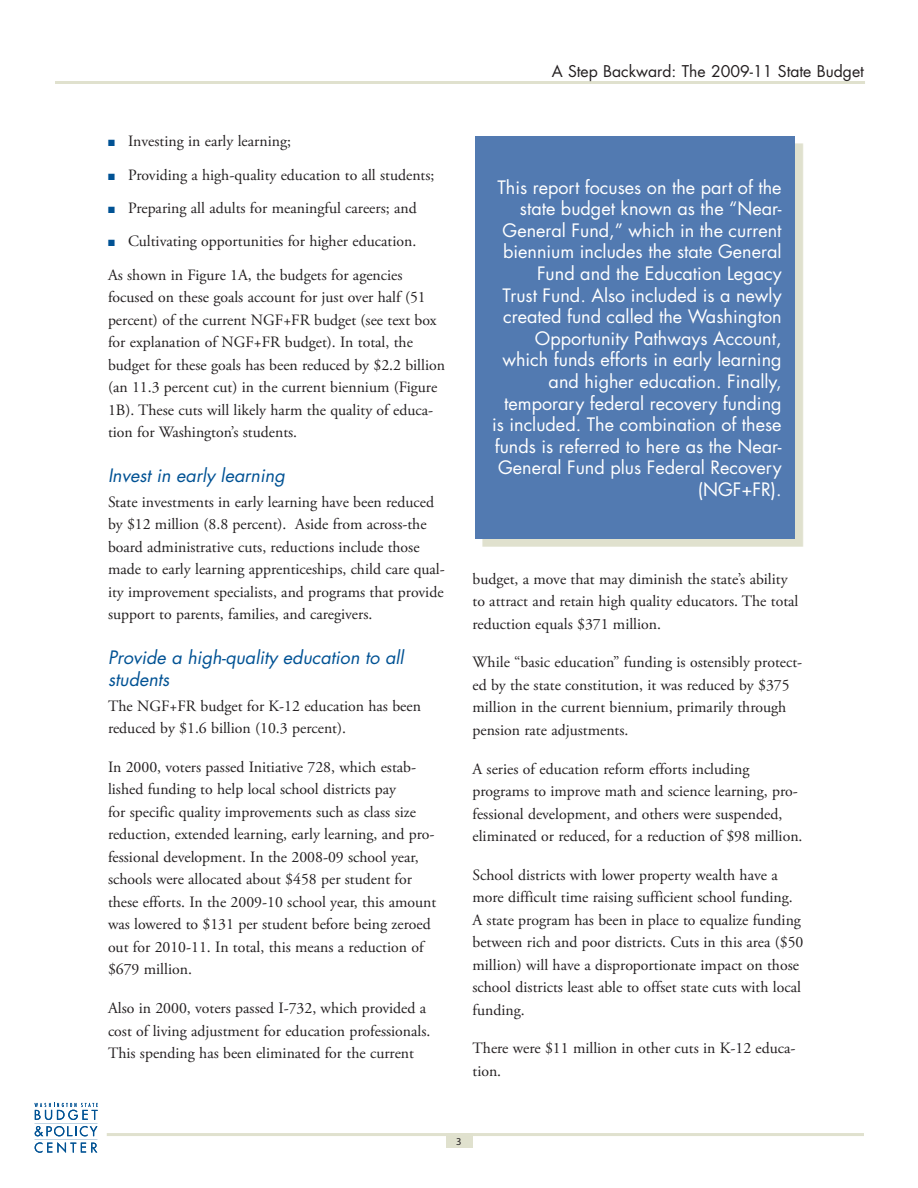
<style>
.page{position:relative;width:918px;height:1188px;background:#fff}
.page>*{position:absolute;margin:0;border:0;box-sizing:border-box;transform-origin:0 0}
.t1{font:18px/21.6px "Futura Std";color:#fff;text-align:right}
.t2{font:italic 18px/21.6px "Futura Std";color:#005294}
.t3{font:15.75px/22.5px "Adobe Garamond Pro";color:#231f20}
.t4{font:15.75px "Futura Std";color:#231f20}
.t5{font:10.5px "Myriad Pro";color:#231f20}
.s1{color:#005294}
</style>
<div class="page">
<div style="left:446px;top:1133px;width:26px;height:14px;background:#e0e1ce"></div>
<hr style="left:107px;top:1133px;width:757px;height:3px;background:#e0e1ce">
<hr style="left:55px;top:81px;width:810px;height:3px;background:#e0e1ce">
<svg style="left:35px;top:1142px;width:62px;height:11px"></svg>
<svg style="left:35px;top:1103px;width:63px;height:17px"></svg>
<svg style="left:35px;top:1126px;width:62px;height:10px"></svg>
<div style="left:482px;top:143px;width:321px;height:404px;background:#e0e1ce"></div>
<div style="left:475px;top:136px;width:320px;height:402px;background:#527ab1"></div>
<p class="t3" style="left:108px;top:132px;width:185px"><span class="s1">■</span> Investing in early learning;</p>
<p class="t3" style="left:108px;top:165px;width:328px"><span class="s1">■</span> Providing a high-quality education to all students;</p>
<p class="t3" style="left:108px;top:198px;width:310px"><span class="s1">■</span> Preparing all adults for meaningful careers; and</p>
<p class="t3" style="left:108px;top:226px;width:310px;line-height:33.3px"><span class="s1">■</span> Cultivating opportunities for higher education.<br>As shown in Figure 1A, the budgets for agencies</p>
<p class="t3" style="left:108px;top:287px;width:339px">focused on these goals account for just over half (51 percent) of the current NGF+FR budget (see text box for explanation of NGF+FR budget). In total, the budget for these goals has been reduced by $2.2 billion (an 11.3 percent cut) in the current biennium (Figure 1B). These cuts will likely harm the quality of educa&shy;tion for Washington’s students.</p>
<p class="t2" style="left:108px;top:466px;width:178px">Invest in early learning</p>
<p class="t3" style="left:108px;top:492px;width:338px">State investments in early learning have been reduced by $12 million (8.8 percent). Aside from across-the board administrative cuts, reductions include those made to early learning apprenticeships, child care qual&shy;ity improvement specialists, and programs that provide support to parents, families, and caregivers.</p>
<p class="t2" style="left:108px;top:648px;width:297px">Provide a high-quality education to all students</p>
<p class="t3" style="left:108px;top:696px;width:315px">The NGF+FR budget for K-12 education has been reduced by $1.6 billion (10.3 percent).</p>
<p class="t3" style="left:108px;top:757px;width:330px">In 2000, voters passed Initiative 728, which estab&shy;lished funding to help local school districts pay<br>for specific quality improvements such as class size reduction, extended learning, early learning, and pro&shy;fessional development. In the 2008-09 school year, schools were allocated about $458 per student for these efforts. In the 2009-10 school year, this amount was lowered to $131 per student before being zeroed out for 2010-11. In total, this means a reduction of $679 million.</p>
<p class="t3" style="left:108px;top:998px;width:324px">Also in 2000, voters passed I-732, which provided a cost of living adjustment for education professionals.<br>This spending has been eliminated for the current</p>
<p class="t4" style="left:552px;top:63px;width:314px">A Step Backward: The 2009-11 State Budget</p>
<p class="t1" style="left:492px;top:178px;width:291px">This report focuses on the part of the state budget known as the “Near-General Fund,” which in the current biennium includes the state General Fund and the Education Legacy<br>Trust Fund. Also included is a newly created fund called the Washington Opportunity Pathways Account, which funds efforts in early learning and higher education. Finally, temporary federal recovery funding is included. The combination of these funds is referred to here as the Near-General Fund plus Federal Recovery (NGF+FR).</p>
<p class="t3" style="left:472px;top:569px;width:327px">budget, a move that may diminish the state’s ability to attract and retain high quality educators. The total reduction equals $371 million.</p>
<p class="t3" style="left:472px;top:653px;width:331px">While “basic education” funding is ostensibly protect&shy;ed by the state constitution, it was reduced by $375 million in the current biennium, primarily through pension rate adjustments.</p>
<p class="t3" style="left:472px;top:759px;width:332px">A series of education reform efforts including programs to improve math and science learning, pro&shy;fessional development, and others were suspended, eliminated or reduced, for a reduction of $98 million.</p>
<p class="t3" style="left:472px;top:865px;width:333px">School districts with lower property wealth have a more difficult time raising sufficient school funding.<br>A state program has been in place to equalize funding between rich and poor districts. Cuts in this area ($50 million) will have a disproportionate impact on those school districts least able to offset state cuts with local funding.</p>
<p class="t3" style="left:472px;top:1039px;width:325px">There were $11 million in other cuts in K-12 educa&shy;tion.</p>
<p class="t5" style="left:456px;top:1135px;width:7px">3</p>
</div>
